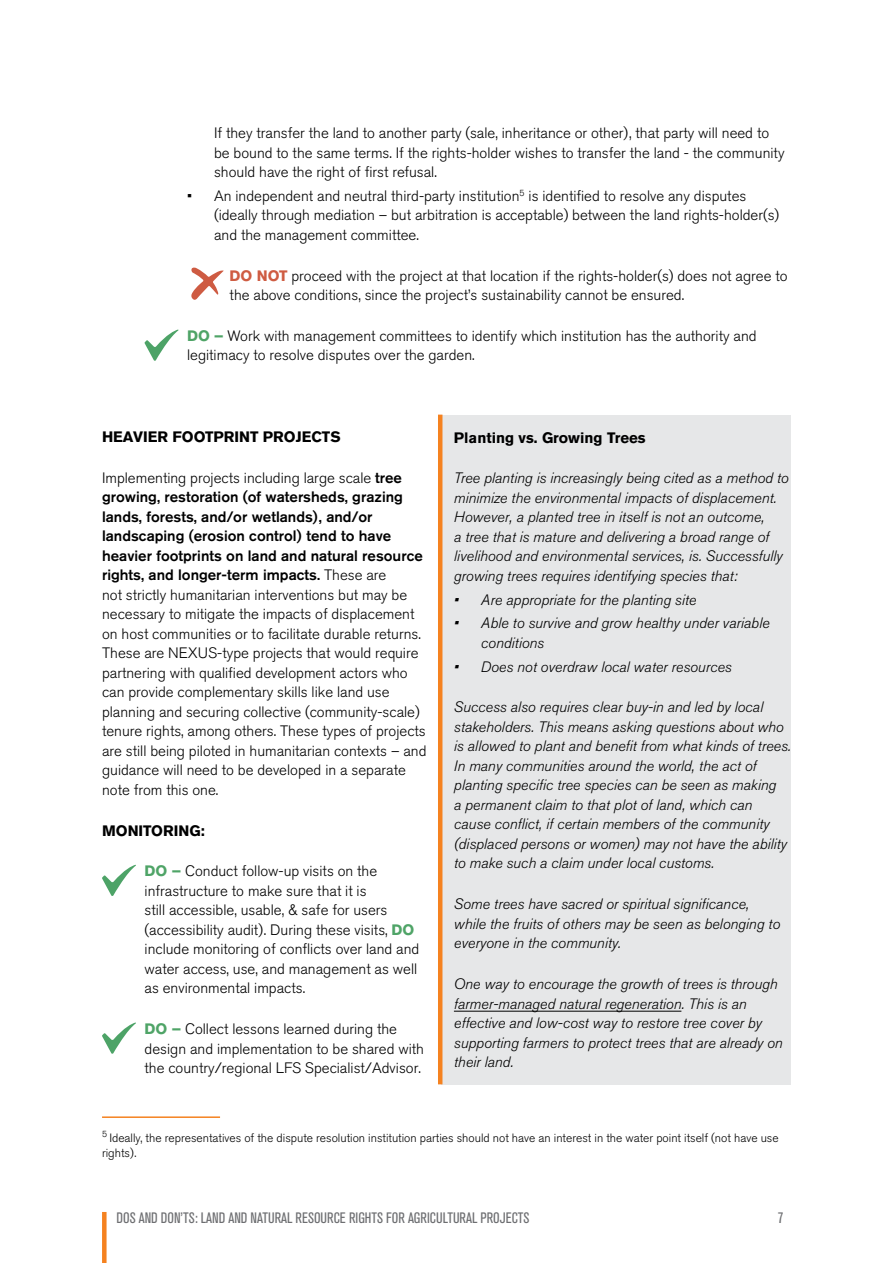
<style>
.page{position:relative;width:893px;height:1263px;background:#fff}
.page>*{position:absolute;margin:0;border:0;box-sizing:border-box;transform-origin:0 0}
.t1{font:300 15px/19.5px "Akzidenz Grotesk BQ";color:#000}
.t2{font:italic 300 15px/19.5px "Akzidenz Grotesk BQ";color:#000}
.t3{font:condensed 15px "Akzidenz Grotesk BQ";color:#6d6e71}
.t4{font:700 15px "Akzidenz Grotesk BQ";color:#000}
.t5{font:300 12px/15px "Akzidenz Grotesk BQ";color:#000}
.s1{font-weight:700;color:#cf5c42}
.s2{font-weight:700;color:#4fa467}
.s3{font-weight:500}
</style>
<div class="page">
<div style="left:102px;top:1212px;width:5px;height:51px;background:#f58220"></div>
<svg style="left:191px;top:268px;width:33px;height:32px"></svg>
<svg style="left:144px;top:329px;width:35px;height:32px"></svg>
<svg style="left:102px;top:865px;width:34px;height:31px"></svg>
<svg style="left:102px;top:1022px;width:34px;height:32px"></svg>
<hr style="left:102px;top:1116px;width:118px;height:2px;background:#f58220">
<div style="left:441px;top:415px;width:350px;height:669px;background:#e6e7e8"></div>
<hr style="left:454px;top:1011px;width:227px;height:1px;background:#000">
<hr style="left:438px;top:415px;width:4px;height:669px;background:#f58220">
<p class="t1" style="left:214px;top:124px;width:572px">If they transfer the land to another party (sale, inheritance or other), that party will need to be bound to the same terms. If the rights-holder wishes to transfer the land - the community should have the right of first refusal.</p>
<p class="t1" style="left:214px;top:186px;width:567px;text-indent:-27px">• An independent and neutral third-party institution<sup>5</sup> is identified to resolve any disputes (ideally through mediation – but arbitration is acceptable) between the land rights-holder(s) and the management committee.</p>
<p class="t1" style="left:230px;top:266px;width:559px"><span class="s1">DO NOT</span> proceed with the project at that location if the rights-holder(s) does not agree to the above conditions, since the project’s sustainability cannot be ensured.</p>
<p class="t1" style="left:187px;top:326px;width:571px"><span class="s2">DO –</span> Work with management committees to identify which institution has the authority and legitimacy to resolve disputes over the garden.</p>
<p class="t4" style="left:102px;top:428px;width:240px">HEAVIER FOOTPRINT PROJECTS</p>
<p class="t1" style="left:102px;top:468px;width:326px">Implementing projects including large scale <span class="s3">tree growing, restoration (of watersheds, grazing lands, forests, and/or wetlands), and/or landscaping (erosion control) tend to have heavier footprints on land and natural resource rights, and longer-term impacts.</span> These are<br>not strictly humanitarian interventions but may be necessary to mitigate the impacts of displacement on host communities or to facilitate durable returns.<br>These are NEXUS-type projects that would require partnering with qualified development actors who can provide complementary skills like land use planning and securing collective (community-scale) tenure rights, among others. These types of projects are still being piloted in humanitarian contexts – and guidance will need to be developed in a separate note from this one.</p>
<p class="t4" style="left:102px;top:822px;width:104px">MONITORING:</p>
<p class="t1" style="left:145px;top:862px;width:276px"><span class="s2">DO –</span> Conduct follow-up visits on the infrastructure to make sure that it is<br>still accessible, usable, &amp; safe for users (accessibility audit). During these visits, <span class="s2">DO </span>include monitoring of conflicts over land and water access, use, and management as well as environmental impacts.</p>
<p class="t1" style="left:145px;top:1019px;width:281px"><span class="s2">DO –</span> Collect lessons learned during the design and implementation to be shared with the country/regional LFS Specialist/Advisor.</p>
<p class="t4" style="left:454px;top:429px;width:193px">Planting vs. Growing Trees</p>
<p class="t2" style="left:454px;top:469px;width:336px">Tree planting is increasingly being cited as a method to minimize the environmental impacts of displacement.<br>However, a planted tree in itself is not an outcome,<br>a tree that is mature and delivering a broad range of livelihood and environmental services, is. Successfully growing trees requires identifying species that:</p>
<p class="t2" style="left:454px;top:590px;width:244px">• Are appropriate for the planting site</p>
<p class="t2" style="left:481px;top:614px;width:290px;text-indent:-27px">• Able to survive and grow healthy under variable conditions</p>
<p class="t2" style="left:454px;top:657px;width:279px">• Does not overdraw local water resources</p>
<p class="t2" style="left:454px;top:698px;width:339px">Success also requires clear buy-in and led by local stakeholders. This means asking questions about who is allowed to plant and benefit from what kinds of trees.<br>In many communities around the world, the act of planting specific tree species can be seen as making<br>a permanent claim to that plot of land, which can cause conflict, if certain members of the community (displaced persons or women) may not have the ability to make such a claim under local customs.</p>
<p class="t2" style="left:454px;top:894px;width:328px">Some trees have sacred or spiritual significance, while the fruits of others may be seen as belonging to everyone in the community.</p>
<p class="t2" style="left:454px;top:974px;width:330px">One way to encourage the growth of trees is through farmer-managed natural regeneration. This is an effective and low-cost way to restore tree cover by supporting farmers to protect trees that are already on their land.</p>
<p class="t5" style="left:102px;top:1130px;width:678px"><sup>5</sup> Ideally, the representatives of the dispute resolution institution parties should not have an interest in the water point itself (not have use rights).</p>
<p class="t3" style="left:117px;top:1209px;width:414px">DOS AND DON’TS: LAND AND NATURAL RESOURCE RIGHTS FOR AGRICULTURAL PROJECTS</p>
<p class="t3" style="left:778px;top:1209px;width:7px">7</p>
</div>
